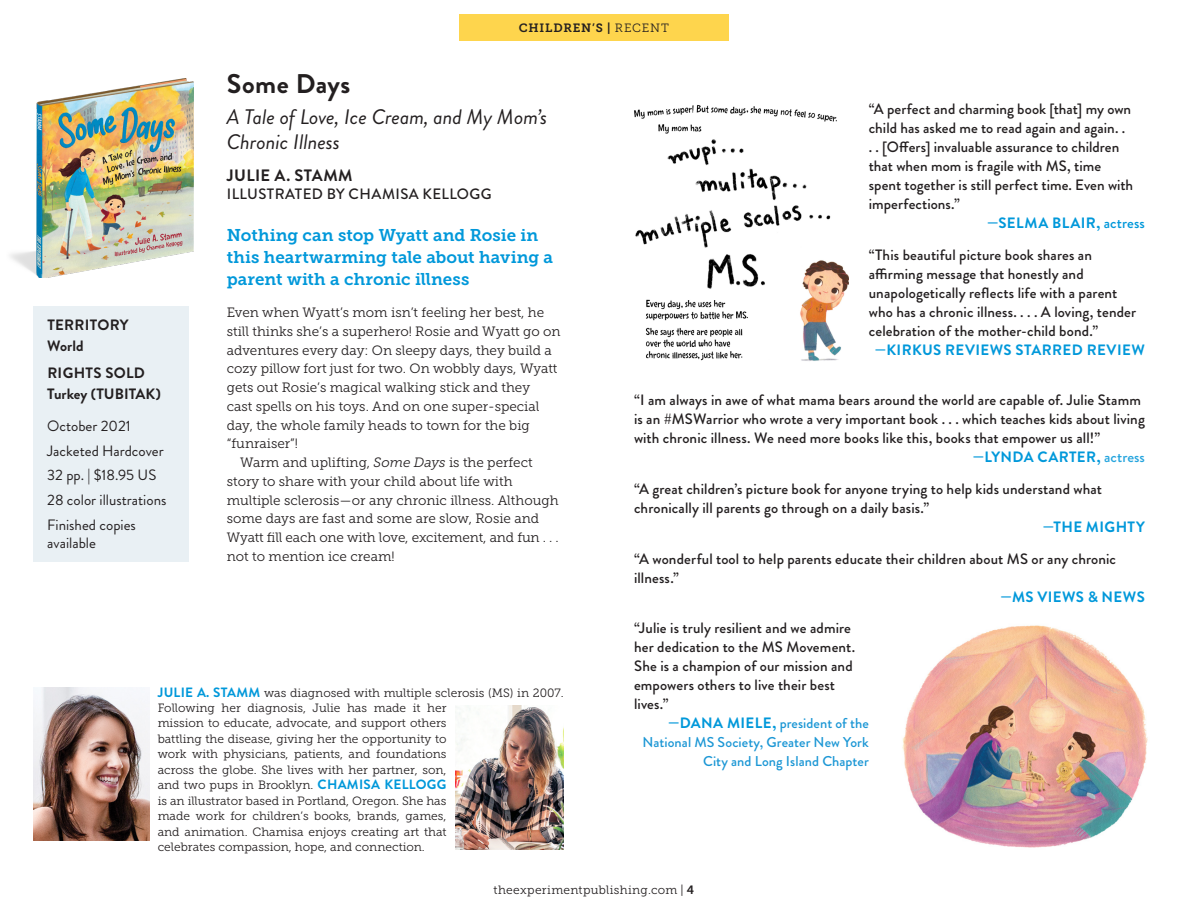
<style>
.page{position:relative;width:1188px;height:918px;background:#fff}
.page>*{position:absolute;margin:0;border:0;box-sizing:border-box;transform-origin:0 0}
.Book_Title{font:700 27px "Brandon Grotesque";letter-spacing:.015em;color:#231f20}
.Book_Subtitle{font:italic 21px/25.2px "Brandon Grotesque";color:#231f20}
.Headnote{font:16.95px/21.9px "Museo Slab 700";letter-spacing:.005em;color:#0098da}
.Author{font:700 16.5px "Brandon Grotesque";letter-spacing:.025em;color:#231f20}
.Illustrator{font:500 15px/18.9px "Brandon Grotesque";letter-spacing:.01em;color:#231f20}
.t1{font:700 15px "Brandon Grotesque";letter-spacing:.025em;color:#0098da}
.Specs{font:15px/18px "Brandon Grotesque";color:#231f20}
.Rights_info{font:700 15px/21px "Brandon Grotesque";letter-spacing:.005em;color:#231f20}
.t2{font:500 14.25px/18.9px "Brandon Grotesque";letter-spacing:.005em;color:#1c97d5;text-align:right}
.SYN1{font:13.5px/18.8px "Museo Slab 300";color:#231f20}
.SYN{font:13.5px/18.8px "Museo Slab 300";color:#231f20}
.Bio{font:12px/15.5px "Museo Slab 300";color:#231f20}
.Folio{font:12px "Museo Slab 300";letter-spacing:.025em;color:#231f20}
.Folio-2{font:12px "Museo Slab 700";letter-spacing:.06em;color:#231f20}
.s1{font-family:"Museo Slab 300"}
.s2{font-style:italic}
.s3{font-weight:500}
.s4{font-weight:500;color:#26a5de}
.s5{font-family:"Brandon Grotesque";font-weight:700;font-size:13.5px;color:#0098da}
.s6{font-weight:700;font-size:15px;color:#0098da}
.s7{font-family:"Museo Slab 700"}
</style>
<div class="page">
<img style="left:10px;top:78px;width:184px;height:199px">
<img style="left:34px;top:688px;width:115px;height:153px">
<div style="left:34px;top:306px;width:155px;height:255px;background:#e9f0f4"></div>
<div style="left:459px;top:14px;width:270px;height:27px;background:#fed54d"></div>
<img style="left:902px;top:625px;width:246px;height:223px">
<img style="left:634px;top:105px;width:215px;height:256px">
<img style="left:455px;top:705px;width:109px;height:145px">
<p class="Rights_info" style="left:47px;top:314px;width:83px">TERRITORY<br>World</p>
<p class="Rights_info" style="left:47px;top:363px;width:115px">RIGHTS SOLD<br>Turkey (TUBITAK)</p>
<p class="Specs" style="left:47px;top:417px;width:85px">October 2021</p>
<p class="Specs" style="left:47px;top:442px;width:118px">Jacketed Hardcover</p>
<p class="Specs" style="left:47px;top:466px;width:111px">32 pp. | $18.95 US</p>
<p class="Specs" style="left:47px;top:491px;width:121px">28 color illustrations</p>
<p class="Specs" style="left:47px;top:516px;width:90px">Finished copies available</p>
<p class="Folio-2" style="left:519px;top:21px;width:152px">CHILDREN’S | <span class="s1">RECENT</span></p>
<p class="Book_Title" style="left:227px;top:65px;width:125px">Some Days</p>
<p class="Book_Subtitle" style="left:227px;top:104px;width:322px">A Tale of Love, Ice Cream, and My Mom’s<br>Chronic Illness</p>
<p class="Author" style="left:227px;top:164px;width:127px">JULIE A. STAMM</p>
<p class="Illustrator" style="left:227px;top:185px;width:266px">ILLUSTRATED BY CHAMISA KELLOGG</p>
<p class="Headnote" style="left:227px;top:224px;width:328px">Nothing can stop Wyatt and Rosie in this heartwarming tale about having a parent with a chronic illness</p>
<p class="SYN1" style="left:227px;top:303px;width:335px">Even when Wyatt’s mom isn’t feeling her best, he still thinks she’s a superhero! Rosie and Wyatt go on adventures every day: On sleepy days, they build a cozy pillow fort just for two. On wobbly days, Wyatt gets out Rosie’s magical walking stick and they<br>cast spells on his toys. And on one super-special day, the whole family heads to town for the big “funraiser”!</p>
<p class="SYN" style="left:227px;top:453px;width:334px;text-indent:14px">Warm and uplifting, <span class="s2">Some Days</span> is the perfect story to share with your child about life with multiple sclerosis—or any chronic illness. Although some days are fast and some are slow, Rosie and Wyatt fill each one with love, excitement, and fun . . . not to mention ice cream!</p>
<p class="Illustrator" style="left:869px;top:100px;width:264px">“A perfect and charming book [that] my own</p>
<p class="Illustrator" style="left:869px;top:119px;width:258px">child has asked me to read again and again. .</p>
<p class="Illustrator" style="left:869px;top:138px;width:252px">. . [Offers] invaluable assurance to children</p>
<p class="Illustrator" style="left:869px;top:157px;width:234px">that when mom is fragile with MS, time</p>
<p class="Illustrator" style="left:869px;top:176px;width:266px">spent together is still perfect time. Even with</p>
<p class="Illustrator" style="left:869px;top:194px;width:93px">imperfections.”</p>
<p class="t1" style="left:987px;top:212px;width:159px">—SELMA BLAIR, <span class="s3">actress</span></p>
<p class="Illustrator" style="left:869px;top:246px;width:225px">“This beautiful picture book shares an</p>
<p class="Illustrator" style="left:869px;top:265px;width:216px">affirming message that honestly and</p>
<p class="Illustrator" style="left:869px;top:284px;width:250px">unapologetically reflects life with a parent</p>
<p class="Illustrator" style="left:869px;top:302px;width:269px">who has a chronic illness. . . . A loving, tender</p>
<p class="Illustrator" style="left:869px;top:321px;width:231px">celebration of the mother-child bond.”</p>
<p class="t1" style="left:875px;top:339px;width:271px">—KIRKUS REVIEWS STARRED REVIEW</p>
<p class="Illustrator" style="left:634px;top:391px;width:509px">“I am always in awe of what mama bears around the world are capable of. Julie Stamm</p>
<p class="Illustrator" style="left:634px;top:410px;width:512px">is an #MSWarrior who wrote a very important book . . . which teaches kids about living</p>
<p class="Illustrator" style="left:634px;top:428px;width:468px">with chronic illness. We need more books like this, books that empower us all!”</p>
<p class="t1" style="left:973px;top:446px;width:174px">—LYNDA CARTER, <span class="s4">actress</span></p>
<p class="Illustrator" style="left:634px;top:480px;width:470px">“A great children’s picture book for anyone trying to help kids understand what</p>
<p class="Illustrator" style="left:634px;top:499px;width:297px">chronically ill parents go through on a daily basis.”</p>
<p class="t1" style="left:1043px;top:516px;width:103px">—THE MIGHTY</p>
<p class="Illustrator" style="left:634px;top:550px;width:484px">“A wonderful tool to help parents educate their children about MS or any chronic</p>
<p class="Illustrator" style="left:634px;top:569px;width:47px">illness.”</p>
<p class="t1" style="left:1001px;top:586px;width:146px">—MS VIEWS &amp; NEWS</p>
<p class="Bio" style="left:158px;top:685px;width:408px"><span class="s5">JULIE A. STAMM</span> was diagnosed with multiple sclerosis (MS) in 2007.<br>Following her diagnosis, Julie has made it her<br>mission to educate, advocate, and support others<br>battling the disease, giving her the opportunity to<br>work with physicians, patients, and foundations<br>across the globe. She lives with her partner, son,<br>and two pups in Brooklyn. <span class="s5">CHAMISA KELLOGG<br></span>is an illustrator based in Portland, Oregon. She has<br>made work for children’s books, brands, games,<br>and animation. Chamisa enjoys creating art that<br>celebrates compassion, hope, and connection.</p>
<p class="Illustrator" style="left:634px;top:619px;width:223px">“Julie is truly resilient and we admire her dedication to the MS Movement.<br>She is a champion of our mission and empowers others to live their best lives.”</p>
<p class="t2" style="left:642px;top:714px;width:228px"><span class="s6">—DANA MIELE,</span> president of the<br>National MS Society, Greater New York<br>City and Long Island Chapter</p>
<p class="Folio" style="left:494px;top:883px;width:202px">theexperimentpublishing.com | <span class="s7">4</span></p>
</div>
